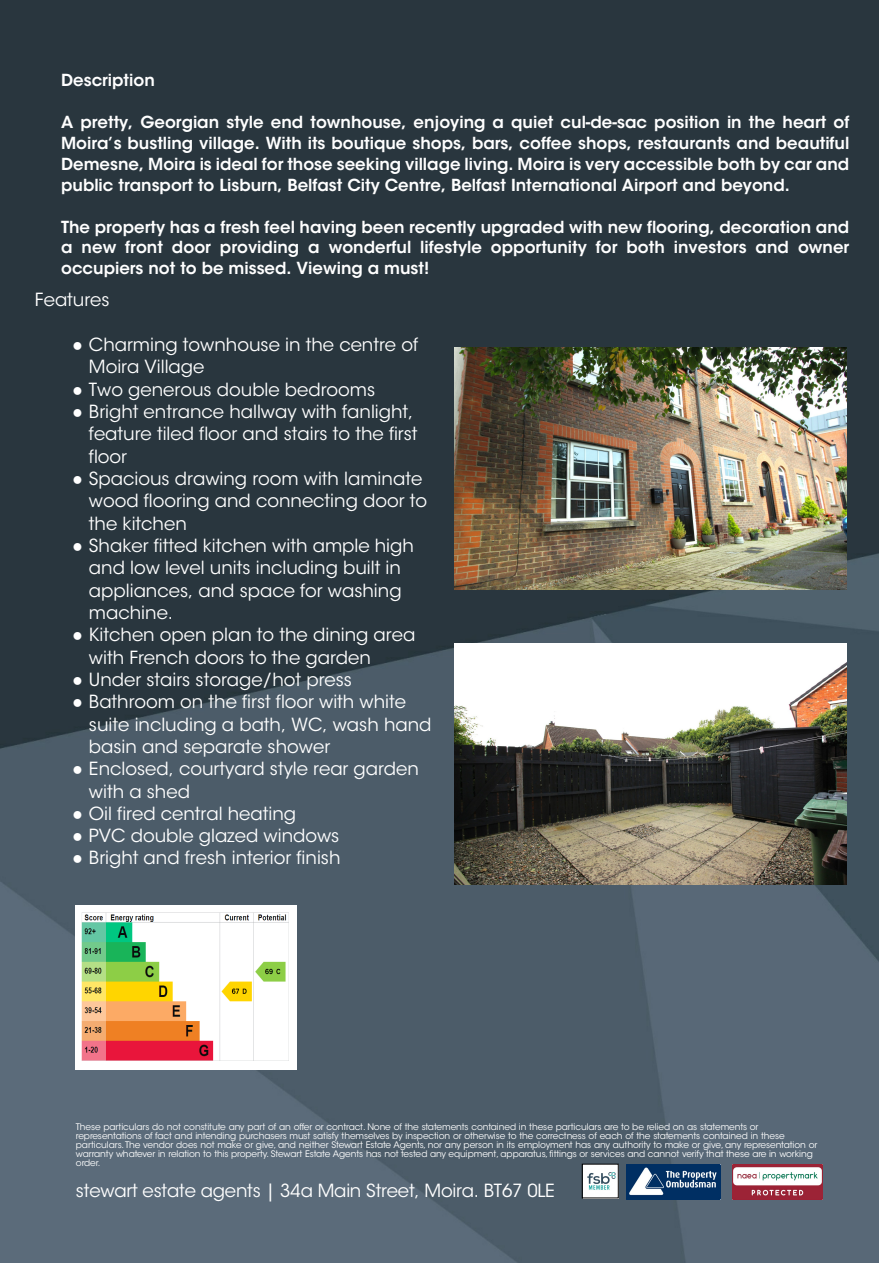
<style>
.page{position:relative;width:893px;height:1263px;background:#fff}
.page>*{position:absolute;margin:0;border:0;box-sizing:border-box;transform-origin:0 0}
.t1{font:18px/22.4px "ITC Avant Garde Std";color:#fff}
.t2{font:600 16.5px/20.9px "ITC Avant Garde Std";color:#fff;text-align:justify}
.t3{font:9px/9px "ITC Avant Garde Std";letter-spacing:-.015em;color:#fff}
.s1{font-family:"Times New Roman"}
</style>
<div class="page">
<img style="left:1px;top:1px;width:877px;height:1262px">
<img style="left:627px;top:1165px;width:93px;height:34px">
<img style="left:584px;top:1166px;width:32px;height:30px">
<img style="left:732px;top:1165px;width:91px;height:34px">
<img style="left:76px;top:906px;width:220px;height:163px">
<img style="left:454px;top:348px;width:393px;height:241px">
<img style="left:454px;top:643px;width:393px;height:242px">
<p class="t2" style="left:61px;top:72px;width:95px">Description</p>
<p class="t2" style="left:61px;top:114px;width:790px">A pretty, Georgian style end townhouse, enjoying a quiet cul-de-sac position in the heart of Moira’s bustling village. With its boutique shops, bars, coffee shops, restaurants and beautiful Demesne, Moira is ideal for those seeking village living. Moira is very accessible both by car and public transport to Lisburn, Belfast City Centre, Belfast International Airport and beyond.</p>
<p class="t2" style="left:61px;top:218px;width:790px">The property has a fresh feel having been recently upgraded with new flooring, decoration and a new front door providing a wonderful lifestyle opportunity for both investors and owner occupiers not to be missed. Viewing a must!</p>
<p class="t1" style="left:35px;top:291px;width:76px">Features</p>
<p class="t1" style="left:89px;top:336px;width:331px;text-indent:-17px"><span class="s1">●</span> Charming townhouse in the centre of<br>Moira Village</p>
<p class="t1" style="left:72px;top:380px;width:305px"><span class="s1">●</span> Two generous double bedrooms</p>
<p class="t1" style="left:89px;top:402px;width:330px;text-indent:-17px"><span class="s1">●</span> Bright entrance hallway with fanlight, feature tiled floor and stairs to the first floor</p>
<p class="t1" style="left:89px;top:469px;width:340px;text-indent:-17px"><span class="s1">●</span> Spacious drawing room with laminate wood flooring and connecting door to the kitchen</p>
<p class="t1" style="left:89px;top:536px;width:326px;text-indent:-17px"><span class="s1">●</span> Shaker fitted kitchen with ample high and low level units including built in appliances, and space for washing machine.</p>
<p class="t1" style="left:89px;top:626px;width:328px;text-indent:-17px"><span class="s1">●</span> Kitchen open plan to the dining area with French doors to the garden</p>
<p class="t1" style="left:72px;top:670px;width:281px"><span class="s1">●</span> Under stairs storage/hot press</p>
<p class="t1" style="left:89px;top:693px;width:344px;text-indent:-17px"><span class="s1">●</span> Bathroom on the first floor with white suite including a bath, WC, wash hand basin and separate shower</p>
<p class="t1" style="left:89px;top:760px;width:332px;text-indent:-17px"><span class="s1">●</span> Enclosed, courtyard style rear garden with a shed</p>
<p class="t1" style="left:72px;top:804px;width:226px"><span class="s1">●</span> Oil fired central heating</p>
<p class="t1" style="left:72px;top:827px;width:269px"><span class="s1">●</span> PVC double glazed windows</p>
<p class="t1" style="left:72px;top:849px;width:270px"><span class="s1">●</span> Bright and fresh interior finish</p>
<p class="t3" style="left:76px;top:1123px;width:743px">These particulars do not constitute any part of an offer or contract. None of the statements contained in these particulars are to be relied on as statements or representations of fact and intending purchasers must satisfy themselves by inspection or otherwise to the correctness of each of the statements contained in these particulars. The vendor does not make or give, and neither Stewart Estate Agents, nor any person in its employment has any authority to make or give, any representation or warranty whatever in relation to this property. Stewart Estate Agents has not tested any equipment, apparatus, fittings or services and cannot verify that these are in working order.</p>
<p class="t1" style="left:76px;top:1181px;width:480px">stewart estate agents | 34a Main Street, Moira. BT67 0LE</p>
</div>
